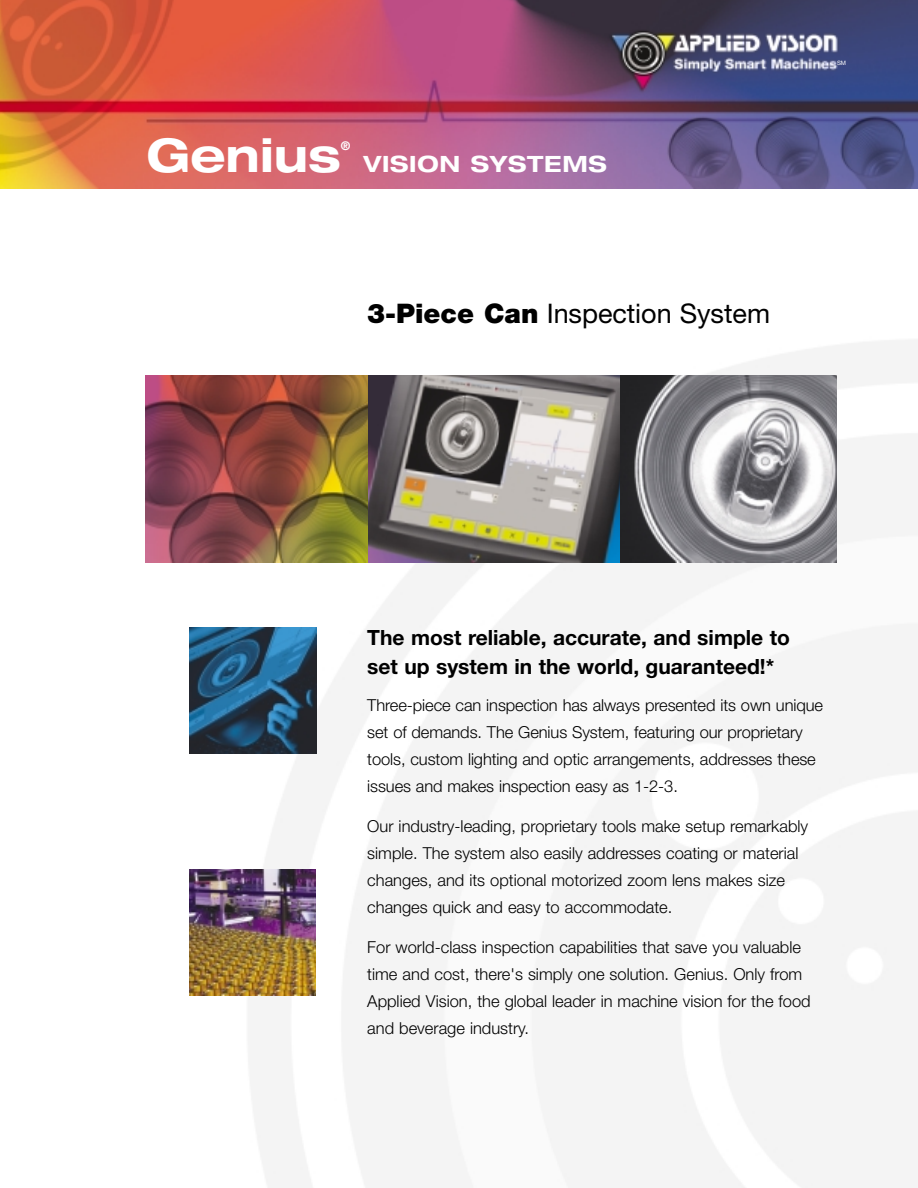
<style>
.page{position:relative;width:918px;height:1188px;background:#fff}
.page>*{position:absolute;margin:0;border:0;box-sizing:border-box;transform-origin:0 0}
.t1{font:700 expanded 46.5px "Helvetica Neue";color:#fff}
.t2{font:27px "Helvetica Neue";color:#000}
.t3{font:700 expanded 22.5px "Helvetica Neue";letter-spacing:.035em;color:#fff}
.t4{font:700 21px/28.5px "Helvetica Neue";color:#000}
.t5{font:300 16.5px/27px "Helvetica Neue";color:#000}
.t6{font:700 expanded 12px "Helvetica Neue";color:#fff}
.t7{font:6px "Helvetica Neue";color:#fff}
.s1{font-weight:900}
</style>
<div class="page">
<img style="left:227px;top:340px;width:691px;height:848px">
<img style="left:0;top:0;width:918px;height:189px">
<img style="left:145px;top:375px;width:692px;height:187px">
<img style="left:189px;top:869px;width:127px;height:127px">
<img style="left:190px;top:627px;width:126px;height:127px">
<h1 class="t1" style="left:146px;top:138px;width:196px">Genius</h1>
<p class="t6" style="left:341px;top:141px;width:11px">®</p>
<h3 class="t3" style="left:363px;top:156px;width:245px">VISION SYSTEMS</h3>
<h2 class="t2" style="left:367px;top:304px;width:405px"><span class="s1">3-Piece Can</span> Inspection System</h2>
<p class="t7" style="left:837px;top:61px;width:11px">SM</p>
<p class="t4" style="left:367px;top:625px;width:424px">The most reliable, accurate, and simple to set up system in the world, guaranteed!*</p>
<p class="t5" style="left:367px;top:694px;width:457px">Three-piece can inspection has always presented its own unique set of demands. The Genius System, featuring our proprietary tools, custom lighting and optic arrangements, addresses these issues and makes inspection easy as 1-2-3.</p>
<p class="t5" style="left:367px;top:815px;width:442px">Our industry-leading, proprietary tools make setup remarkably simple. The system also easily addresses coating or material changes, and its optional motorized zoom lens makes size changes quick and easy to accommodate.</p>
<p class="t5" style="left:367px;top:936px;width:445px">For world-class inspection capabilities that save you valuable time and cost, there's simply one solution. Genius. Only from Applied Vision, the global leader in machine vision for the food and beverage industry.</p>
</div>
